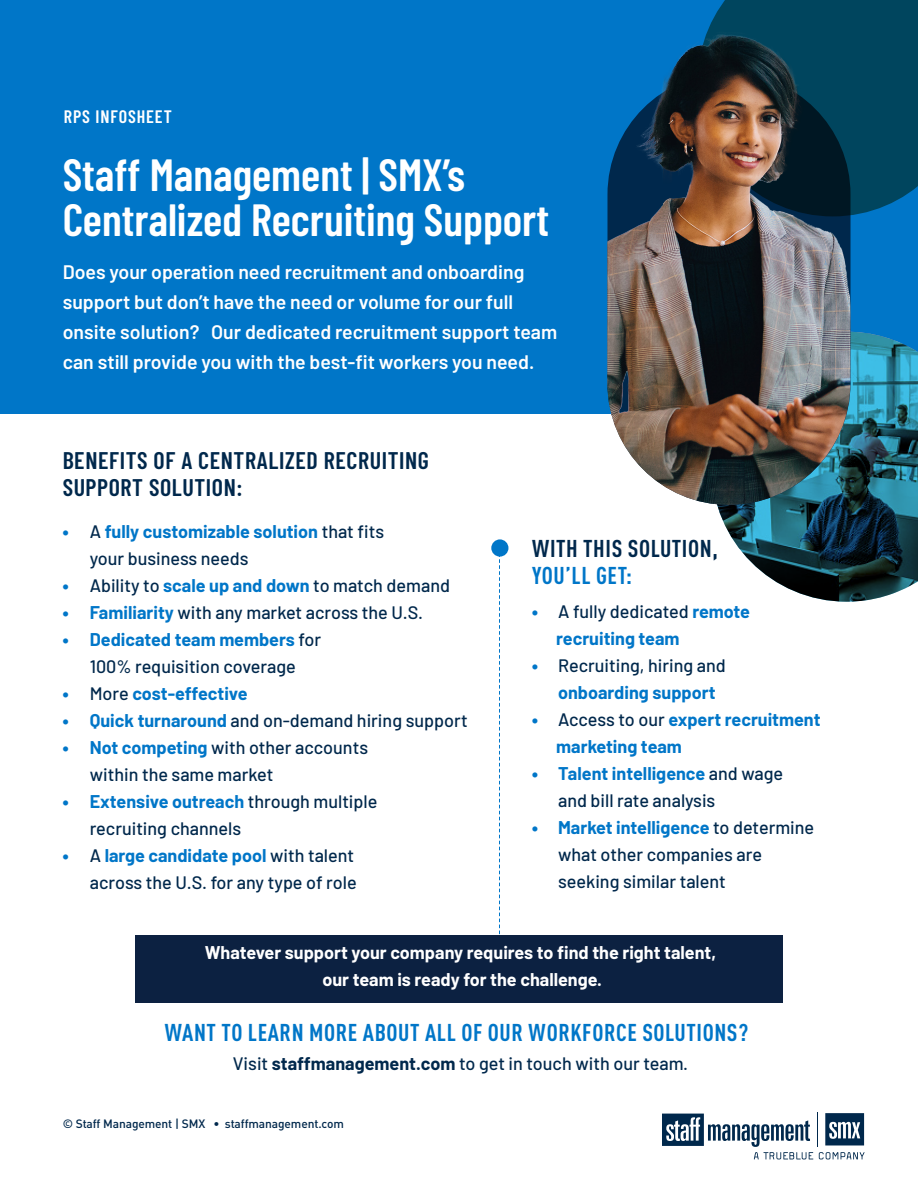
<style>
.page{position:relative;width:918px;height:1188px;background:#fff}
.page>*{position:absolute;margin:0;border:0;box-sizing:border-box;transform-origin:0 0}
.t1{font:600 45px/45px "Barlow Condensed";color:#fff}
.t2{font:700 condensed 24px "DINOT";letter-spacing:.025em;color:#0076c8}
.t3{font:600 24px/27px "Barlow Condensed";letter-spacing:.025em;color:#00284c}
.t4{font:700 condensed 24px "DINOT";letter-spacing:.025em;color:#00284c}
.t5{font:600 19.5px/30px "Barlow";color:#fff}
.t6{font:500 18px/27px "Barlow";color:#00284c}
.t7{font:700 18px/27px "Barlow";color:#0076c8}
.t8{font:700 18px/27px "Barlow";color:#fff;text-align:center}
.t9{font:600 18px "Barlow Condensed";letter-spacing:.05em;color:#fff}
.t10{font:500 12px "DINOT";letter-spacing:-.01em;color:#00284c}
.s1{font-weight:900;color:#0076c8}
.s2{font-weight:700;color:#0076c8}
.s3{font-weight:900}
.s4{font-weight:500;color:#00284c}
.s5{font-weight:700}
</style>
<div class="page">
<div style="left:0;top:0;width:918px;height:414px;background:#0076c8"></div>
<svg style="left:717px;top:505px;width:201px;height:97px"></svg>
<svg style="left:499px;top:559px;width:1px;height:377px"></svg>
<div style="left:135px;top:936px;width:648px;height:67px;background:#0c2141"></div>
<svg style="left:825px;top:1113px;width:39px;height:32px"></svg>
<svg style="left:662px;top:1114px;width:151px;height:46px"></svg>
<svg style="left:819px;top:1152px;width:45px;height:8px"></svg>
<hr style="left:817px;top:1112px;width:1px;height:35px;background:#00284c">
<div style="left:491px;top:539px;width:17px;height:18px;background:#0076c8;border-radius:50%"></div>
<img style="left:607px;top:0;width:311px;height:505px">
<p class="t9" style="left:64px;top:104px;width:109px">RPS INFOSHEET</p>
<h1 class="t1" style="left:63px;top:150px;width:488px">Staff Management | SMX’s<br>Centralized Recruiting Support</h1>
<p class="t5" style="left:63px;top:256px;width:496px">Does your operation need recruitment and onboarding support but don’t have the need or volume for our full onsite solution? Our dedicated recruitment support team can still provide you with the best-fit workers you need.</p>
<h2 class="t3" style="left:63px;top:446px;width:368px">BENEFITS OF A CENTRALIZED RECRUITING<br>SUPPORT SOLUTION:</h2>
<p class="t6" style="left:90px;top:516px;width:296px;text-indent:-27px"><span class="s1">•</span> A <span class="s2">fully customizable solution</span> that fits your business needs</p>
<p class="t6" style="left:63px;top:570px;width:389px"><span class="s1">•</span> Ability to <span class="s2">scale up and down</span> to match demand</p>
<p class="t6" style="left:63px;top:597px;width:362px"><span class="s1">•</span> <span class="s2">Familiarity</span> with any market across the U.S.</p>
<p class="t6" style="left:63px;top:624px;width:260px;text-align:center"><span class="s1">•</span> <span class="s2">Dedicated team members</span> for<br>100% requisition coverage</p>
<p class="t7" style="left:63px;top:678px;width:186px"><span class="s3">•</span> <span class="s4">More</span> cost-effective</p>
<p class="t6" style="left:63px;top:705px;width:406px"><span class="s1">•</span> <span class="s2">Quick turnaround</span> and on-demand hiring support</p>
<p class="t6" style="left:90px;top:732px;width:280px;text-indent:-27px"><span class="s1">•</span> <span class="s2">Not competing</span> with other accounts within the same market</p>
<p class="t6" style="left:90px;top:786px;width:289px;text-indent:-27px"><span class="s1">•</span> <span class="s2">Extensive outreach</span> through multiple recruiting channels</p>
<p class="t6" style="left:63px;top:840px;width:295px;text-align:right"><span class="s1">•</span> A <span class="s2">large candidate pool</span> with talent across the U.S. for any type of role</p>
<h2 class="t4" style="left:532px;top:534px;width:187px">WITH THIS SOLUTION,</h2>
<h2 class="t2" style="left:532px;top:561px;width:101px">YOU’LL GET:</h2>
<p class="t7" style="left:556px;top:597px;width:195px;text-indent:-24px"><span class="s3">•</span> <span class="s4">A fully dedicated</span> remote recruiting team</p>
<p class="t6" style="left:558px;top:650px;width:169px;text-indent:-26px"><span class="s1">•</span> Recruiting, hiring and <span class="s2">onboarding support</span></p>
<p class="t7" style="left:556px;top:705px;width:266px;text-indent:-24px"><span class="s3">•</span> <span class="s4">Access to our</span> expert recruitment marketing team</p>
<p class="t6" style="left:558px;top:759px;width:227px;text-indent:-26px"><span class="s1">•</span> <span class="s2">Talent intelligence</span> and wage and bill rate analysis</p>
<p class="t6" style="left:558px;top:813px;width:258px;text-indent:-26px"><span class="s1">•</span> <span class="s2">Market intelligence</span> to determine what other companies are seeking similar talent</p>
<p class="t8" style="left:205px;top:938px;width:513px">Whatever support your company requires to find the right talent, our team is ready for the challenge.</p>
<h2 class="t2" style="left:165px;top:1018px;width:585px">WANT TO LEARN MORE ABOUT ALL OF OUR WORKFORCE SOLUTIONS?</h2>
<p class="t6" style="left:233px;top:1049px;width:457px">Visit <span class="s5">staffmanagement.com</span> to get in touch with our team.</p>
<p class="t10" style="left:63px;top:1116px;width:283px">© Staff Management | SMX • staffmanagement.com</p>
</div>
